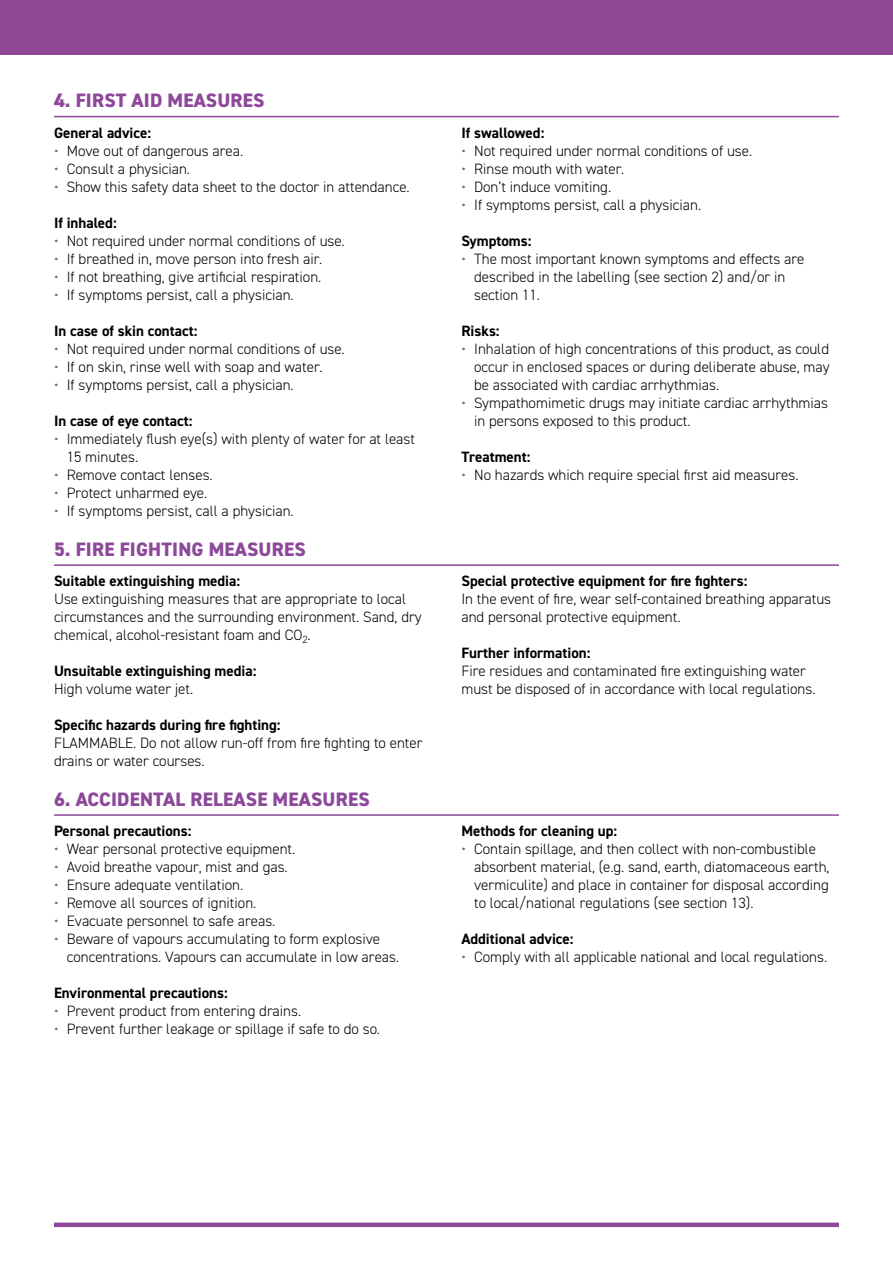
<style>
.page{position:relative;width:893px;height:1263px;background:#fff}
.page>*{position:absolute;margin:0;border:0;box-sizing:border-box;transform-origin:0 0}
.t1{font:800 19.5px "DIN2014";letter-spacing:.01em;color:#8d489a}
.t2{font:300 15px/18px "DIN2014";color:#000}
.t3{font:700 15px "DIN2014";color:#000}
.s1{color:#8d489a}
</style>
<div class="page">
<div style="left:0;top:0;width:893px;height:54px;background:#8e4896"></div>
<div style="left:54px;top:1222px;width:785px;height:5px;background:#8d489a"></div>
<hr style="left:54px;top:116px;width:785px;height:1px;background:#8d489a">
<hr style="left:54px;top:564px;width:785px;height:2px;background:#8d489a">
<hr style="left:54px;top:814px;width:785px;height:2px;background:#8d489a">
<h1 class="t1" style="left:54px;top:88px;width:212px">4. FIRST AID MEASURES</h1>
<p class="t3" style="left:54px;top:123px;width:99px">General advice:</p>
<p class="t2" style="left:54px;top:142px;width:191px"><span class="s1">•</span> Move out of dangerous area.</p>
<p class="t2" style="left:54px;top:160px;width:138px"><span class="s1">•</span> Consult a physician.</p>
<p class="t2" style="left:54px;top:178px;width:357px"><span class="s1">•</span> Show this safety data sheet to the doctor in attendance.</p>
<p class="t3" style="left:54px;top:213px;width:64px">If inhaled:</p>
<p class="t2" style="left:54px;top:232px;width:292px"><span class="s1">•</span> Not required under normal conditions of use.</p>
<p class="t2" style="left:54px;top:250px;width:270px"><span class="s1">•</span> If breathed in, move person into fresh air.</p>
<p class="t2" style="left:54px;top:268px;width:269px"><span class="s1">•</span> If not breathing, give artificial respiration.</p>
<p class="t2" style="left:54px;top:286px;width:241px"><span class="s1">•</span> If symptoms persist, call a physician.</p>
<p class="t3" style="left:54px;top:321px;width:145px">In case of skin contact:</p>
<p class="t2" style="left:54px;top:340px;width:292px"><span class="s1">•</span> Not required under normal conditions of use.</p>
<p class="t2" style="left:54px;top:358px;width:270px"><span class="s1">•</span> If on skin, rinse well with soap and water.</p>
<p class="t2" style="left:54px;top:376px;width:241px"><span class="s1">•</span> If symptoms persist, call a physician.</p>
<p class="t3" style="left:54px;top:411px;width:140px">In case of eye contact:</p>
<p class="t2" style="left:67px;top:430px;width:350px;text-indent:-13px"><span class="s1">•</span> Immediately flush eye(s) with plenty of water for at least<br>15 minutes.</p>
<p class="t2" style="left:54px;top:466px;width:160px"><span class="s1">•</span> Remove contact lenses.</p>
<p class="t2" style="left:54px;top:484px;width:155px"><span class="s1">•</span> Protect unharmed eye.</p>
<p class="t2" style="left:54px;top:502px;width:241px"><span class="s1">•</span> If symptoms persist, call a physician.</p>
<h1 class="t1" style="left:54px;top:536px;width:253px">5. FIRE FIGHTING MEASURES</h1>
<p class="t3" style="left:54px;top:571px;width:188px">Suitable extinguishing media:</p>
<p class="t2" style="left:54px;top:590px;width:369px">Use extinguishing measures that are appropriate to local circumstances and the surrounding environment. Sand, dry chemical, alcohol-resistant foam and CO<sub>2</sub>.</p>
<p class="t3" style="left:54px;top:661px;width:204px">Unsuitable extinguishing media:</p>
<p class="t2" style="left:54px;top:680px;width:141px">High volume water jet.</p>
<p class="t3" style="left:54px;top:715px;width:228px">Specific hazards during fire fighting:</p>
<p class="t2" style="left:54px;top:734px;width:370px">FLAMMABLE. Do not allow run-off from fire fighting to enter drains or water courses.</p>
<h1 class="t1" style="left:54px;top:786px;width:317px">6. ACCIDENTAL RELEASE MEASURES</h1>
<p class="t3" style="left:54px;top:821px;width:139px">Personal precautions:</p>
<p class="t2" style="left:54px;top:840px;width:243px"><span class="s1">•</span> Wear personal protective equipment.</p>
<p class="t2" style="left:54px;top:858px;width:235px"><span class="s1">•</span> Avoid breathe vapour, mist and gas.</p>
<p class="t2" style="left:54px;top:876px;width:191px"><span class="s1">•</span> Ensure adequate ventilation.</p>
<p class="t2" style="left:54px;top:894px;width:204px"><span class="s1">•</span> Remove all sources of ignition.</p>
<p class="t2" style="left:54px;top:912px;width:223px"><span class="s1">•</span> Evacuate personnel to safe areas.</p>
<p class="t2" style="left:67px;top:930px;width:334px;text-indent:-13px"><span class="s1">•</span> Beware of vapours accumulating to form explosive concentrations. Vapours can accumulate in low areas.</p>
<p class="t3" style="left:54px;top:983px;width:175px">Environmental precautions:</p>
<p class="t2" style="left:54px;top:1002px;width:249px"><span class="s1">•</span> Prevent product from entering drains.</p>
<p class="t2" style="left:54px;top:1020px;width:328px"><span class="s1">•</span> Prevent further leakage or spillage if safe to do so.</p>
<p class="t3" style="left:461px;top:123px;width:84px">If swallowed:</p>
<p class="t2" style="left:461px;top:142px;width:292px"><span class="s1">•</span> Not required under normal conditions of use.</p>
<p class="t2" style="left:461px;top:160px;width:164px"><span class="s1">•</span> Rinse mouth with water.</p>
<p class="t2" style="left:461px;top:178px;width:151px"><span class="s1">•</span> Don’t induce vomiting.</p>
<p class="t2" style="left:461px;top:196px;width:241px"><span class="s1">•</span> If symptoms persist, call a physician.</p>
<p class="t3" style="left:461px;top:231px;width:72px">Symptoms:</p>
<p class="t2" style="left:474px;top:250px;width:332px;text-indent:-13px"><span class="s1">•</span> The most important known symptoms and effects are described in the labelling (see section 2) and/or in section 11.</p>
<p class="t3" style="left:461px;top:321px;width:40px">Risks:</p>
<p class="t2" style="left:474px;top:340px;width:357px;text-align:justify;text-indent:-13px"><span class="s1">•</span> Inhalation of high concentrations of this product, as could occur in enclosed spaces or during deliberate abuse, may be associated with cardiac arrhythmias.</p>
<p class="t2" style="left:474px;top:394px;width:356px;text-indent:-13px"><span class="s1">•</span> Sympathomimetic drugs may initiate cardiac arrhythmias in persons exposed to this product.</p>
<p class="t3" style="left:461px;top:447px;width:71px">Treatment:</p>
<p class="t2" style="left:461px;top:466px;width:339px"><span class="s1">•</span> No hazards which require special first aid measures.</p>
<p class="t3" style="left:461px;top:571px;width:287px">Special protective equipment for fire fighters:</p>
<p class="t2" style="left:461px;top:590px;width:371px">In the event of fire, wear self-contained breathing apparatus and personal protective equipment.</p>
<p class="t3" style="left:461px;top:643px;width:131px">Further information:</p>
<p class="t2" style="left:461px;top:662px;width:356px">Fire residues and contaminated fire extinguishing water must be disposed of in accordance with local regulations.</p>
<p class="t3" style="left:461px;top:821px;width:157px">Methods for cleaning up:</p>
<p class="t2" style="left:474px;top:840px;width:357px;text-indent:-13px"><span class="s1">•</span> Contain spillage, and then collect with non-combustible absorbent material, (e.g. sand, earth, diatomaceous earth, vermiculite) and place in container for disposal according to local/national regulations (see section 13).</p>
<p class="t3" style="left:461px;top:929px;width:114px">Additional advice:</p>
<p class="t2" style="left:461px;top:948px;width:367px"><span class="s1">•</span> Comply with all applicable national and local regulations.</p>
</div>
